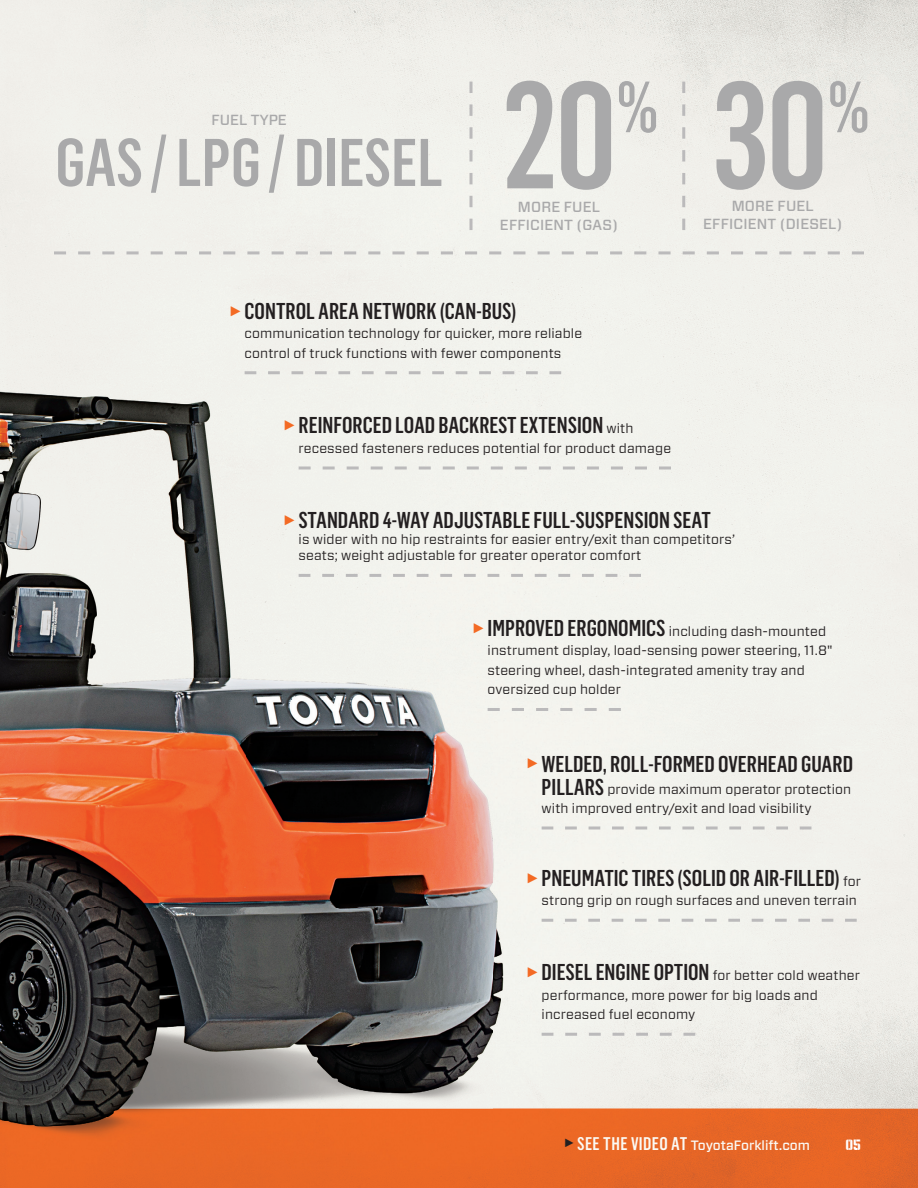
<style>
.page{position:relative;width:918px;height:1188px;background:#fff}
.page>*{position:absolute;margin:0;border:0;box-sizing:border-box;transform-origin:0 0}
.t1{font:500 148.5px "Flama Condensed";color:#a9a9aa}
.t2{font:500 66px "Flama Condensed";color:#a9a9aa}
.t3{font:500 22.5px "Flama Condensed";color:#231f20}
.t4{font:15px "Numbers Prospekt";color:#fff}
.t5{font:500 14.7px/18px "Forza";letter-spacing:.01em;color:#a9a9aa;text-align:center}
.t6{font:13.5px/19.5px "Forza";letter-spacing:.01em;color:#231f20}
.t7{font:500 13.5px "Forza";color:#fbfaf5}
.s1{font-size:30px;color:#f36a24}
.s2{font-family:"Forza";font-weight:400;font-size:13.5px}
.s3{font-family:"Flama Condensed";font-weight:500;font-size:30px;color:#f36a24}
.s4{font-family:"Flama Condensed";font-weight:500;font-size:22.5px}
.s5{font-family:"Flama Condensed";font-size:25.5px;color:#231f20}
.s6{font-family:"Flama Condensed";font-size:18px}
</style>
<div class="page">
<div style="left:0;top:0;width:408px;height:284px;background:#f1f0eb"></div>
<img style="left:408px;top:0;width:408px;height:309px">
<img style="left:816px;top:0;width:102px;height:1188px">
<div style="left:542px;top:309px;width:275px;height:827px;background:#f2f2ed"></div>
<div style="left:0;top:1136px;width:817px;height:52px;background:#e86726"></div>
<svg style="left:54px;top:251px;width:810px;height:3px;background:#d9d8d6"></svg>
<svg style="left:682px;top:82px;width:3px;height:148px"></svg>
<svg style="left:470px;top:82px;width:2px;height:148px"></svg>
<img style="left:0;top:284px;width:542px;height:885px">
<svg style="left:299px;top:574px;width:342px;height:3px"></svg>
<svg style="left:488px;top:708px;width:133px;height:3px"></svg>
<svg style="left:542px;top:826px;width:270px;height:3px"></svg>
<svg style="left:542px;top:919px;width:315px;height:3px"></svg>
<svg style="left:542px;top:1033px;width:153px;height:3px"></svg>
<svg style="left:299px;top:466px;width:372px;height:3px"></svg>
<svg style="left:245px;top:371px;width:316px;height:3px"></svg>
<p class="t5" style="left:211px;top:111px;width:77px">FUEL TYPE</p>
<h2 class="t2" style="left:55px;top:121px;width:389px">GAS / LPG / DIESEL</h2>
<h1 class="t1" style="left:502px;top:42px;width:370px">20<sup>%</sup> 30<sup>%</sup></h1>
<p class="t5" style="left:703px;top:197px;width:141px">MORE FUEL<br>EFFICIENT (DIESEL)</p>
<p class="t5" style="left:500px;top:198px;width:120px">MORE FUEL<br>EFFICIENT (GAS)</p>
<h3 class="t3" style="left:230px;top:297px;width:289px"><span class="s1">►</span> CONTROL AREA NETWORK (CAN-BUS)</h3>
<p class="t6" style="left:245px;top:324px;width:339px">communication technology for quicker, more reliable control of truck functions with fewer components</p>
<h3 class="t3" style="left:284px;top:411px;width:351px"><span class="s1">►</span> REINFORCED LOAD BACKREST EXTENSION <span class="s2">with</span></h3>
<p class="t6" style="left:299px;top:438px;width:374px">recessed fasteners reduces potential for product damage</p>
<h3 class="t3" style="left:284px;top:506px;width:429px"><span class="s1">►</span> STANDARD 4-WAY ADJUSTABLE FULL-SUSPENSION SEAT</h3>
<p class="t6" style="left:299px;top:531px;width:438px;line-height:16.2px">is wider with no hip restraints for easier entry/exit than competitors’ seats; weight adjustable for greater operator comfort</p>
<p class="t6" style="left:488px;top:621px;width:347px;text-indent:-15px"><span class="s3">►</span> <span class="s4">IMPROVED ERGONOMICS</span> including dash-mounted instrument display, load-sensing power steering, 11.8" steering wheel, dash-integrated amenity tray and oversized cup holder</p>
<h3 class="t3" style="left:526px;top:750px;width:328px"><span class="s1">►</span> WELDED, ROLL-FORMED OVERHEAD GUARD</h3>
<p class="t6" style="left:542px;top:780px;width:311px;line-height:18.8px"><span class="s4">PILLARS</span> provide maximum operator protection with improved entry/exit and load visibility</p>
<h3 class="t3" style="left:526px;top:864px;width:336px"><span class="s1">►</span> PNEUMATIC TIRES (SOLID OR AIR-FILLED) <span class="s2">for</span></h3>
<p class="t6" style="left:542px;top:891px;width:317px">strong grip on rough surfaces and uneven terrain</p>
<p class="t6" style="left:542px;top:966px;width:320px;text-indent:-15px"><span class="s3">►</span> <span class="s4">DIESEL ENGINE OPTION</span> for better cold weather performance, more power for big loads and increased fuel economy</p>
<p class="t7" style="left:564px;top:1136px;width:247px"><span class="s5">►</span> <span class="s6">SEE THE VIDEO AT</span> ToyotaForklift.com</p>
<p class="t4" style="left:846px;top:1138px;width:17px">05</p>
</div>
